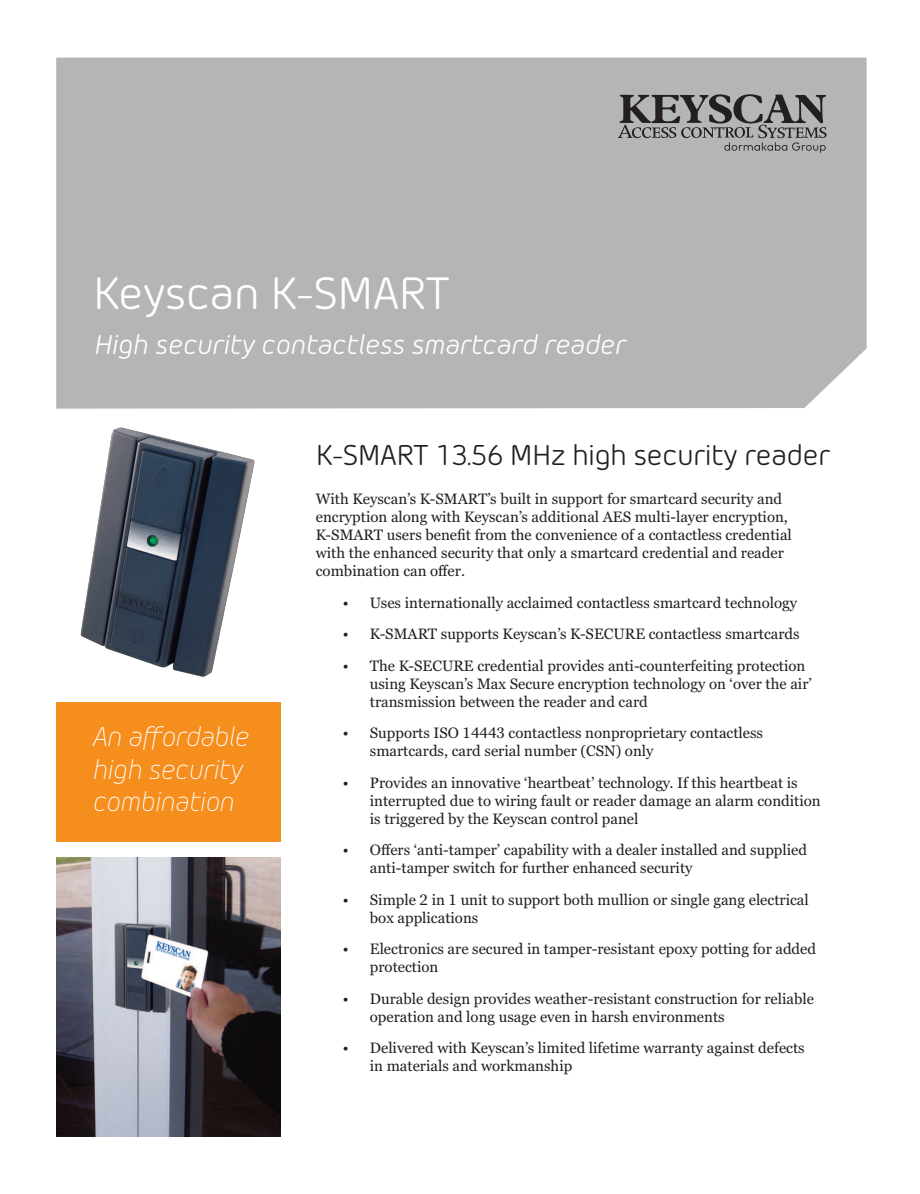
<style>
.page{position:relative;width:920px;height:1194px;background:#fff}
.page>*{position:absolute;margin:0;border:0;box-sizing:border-box;transform-origin:0 0}
.t1{font:45px "Morebi Rounded";color:#fff}
.t2{font:28.5px "Morebi Rounded";letter-spacing:-.005em;color:#231f20}
.t3{font:italic 27px "Morebi Rounded";color:#fff}
.t4{font:italic 300 27px/32.4px "Morebi Rounded";color:#fff}
.t5{font:15px/18px "Georgia Pro";color:#231f20}
</style>
<div class="page">
<div style="left:56px;top:58px;width:810px;height:351px;background:#b3b5b6"></div>
<svg style="left:618px;top:93px;width:208px;height:60px;background:#8c8c8d"></svg>
<img style="left:80px;top:427px;width:175px;height:250px">
<img style="left:56px;top:857px;width:224px;height:279px">
<div style="left:56px;top:702px;width:224px;height:140px;background:#f68e1e"></div>
<h1 class="t1" style="left:93px;top:262px;width:357px">Keyscan K-SMART</h1>
<h3 class="t3" style="left:93px;top:325px;width:533px">High security contactless smartcard reader</h3>
<h3 class="t4" style="left:92px;top:719px;width:158px">An affordable high security combination</h3>
<h2 class="t2" style="left:316px;top:436px;width:515px">K-SMART 13.56 MHz high security reader</h2>
<p class="t5" style="left:316px;top:490px;width:477px">With Keyscan’s K-SMART’s built in support for smartcard security and encryption along with Keyscan’s additional AES multi-layer encryption, K-SMART users benefit from the convenience of a contactless credential with the enhanced security that only a smartcard credential and reader combination can offer.</p>
<p class="t5" style="left:343px;top:594px;width:456px">• Uses internationally acclaimed contactless smartcard technology</p>
<p class="t5" style="left:343px;top:625px;width:458px">• K-SMART supports Keyscan’s K-SECURE contactless smartcards</p>
<p class="t5" style="left:370px;top:657px;width:443px;text-indent:-27px">• The K-SECURE credential provides anti-counterfeiting protection using Keyscan’s Max Secure encryption technology on ‘over the air’ transmission between the reader and card</p>
<p class="t5" style="left:370px;top:724px;width:395px;text-indent:-27px">• Supports ISO 14443 contactless nonproprietary contactless smartcards, card serial number (CSN) only</p>
<p class="t5" style="left:370px;top:774px;width:452px;text-indent:-27px">• Provides an innovative ‘heartbeat’ technology. If this heartbeat is interrupted due to wiring fault or reader damage an alarm condition is triggered by the Keyscan control panel</p>
<p class="t5" style="left:370px;top:841px;width:438px;text-indent:-27px">• Offers ‘anti-tamper’ capability with a dealer installed and supplied anti-tamper switch for further enhanced security</p>
<p class="t5" style="left:370px;top:891px;width:440px;text-indent:-27px">• Simple 2 in 1 unit to support both mullion or single gang electrical box applications</p>
<p class="t5" style="left:370px;top:940px;width:447px;text-indent:-27px">• Electronics are secured in tamper-resistant epoxy potting for added protection</p>
<p class="t5" style="left:370px;top:990px;width:445px;text-indent:-27px">• Durable design provides weather-resistant construction for reliable operation and long usage even in harsh environments</p>
<p class="t5" style="left:370px;top:1039px;width:436px;text-indent:-27px">• Delivered with Keyscan’s limited lifetime warranty against defects in materials and workmanship</p>
</div>
